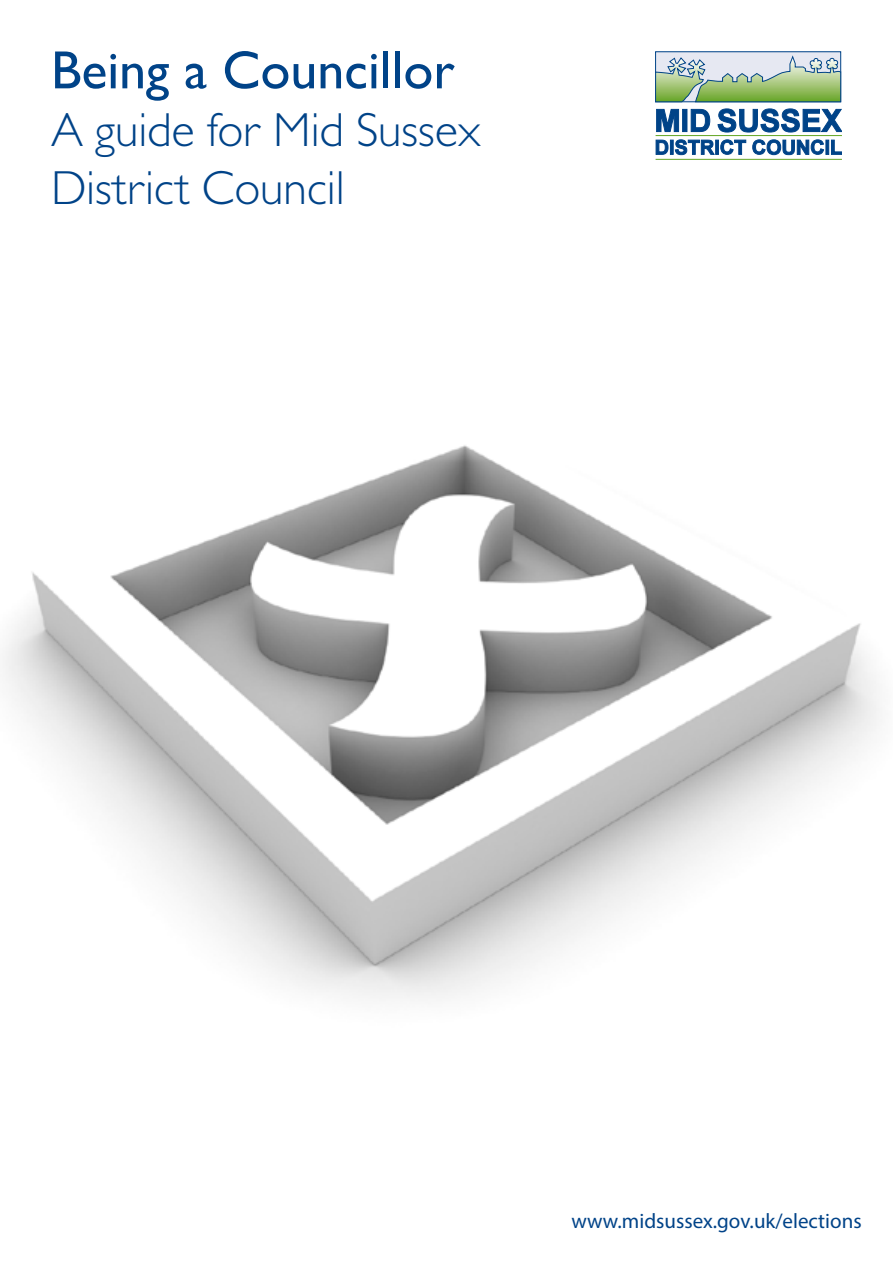
<style>
.page{position:relative;width:893px;height:1263px;background:#fff}
.page>*{position:absolute;margin:0;border:0;box-sizing:border-box;transform-origin:0 0}
.t1{font:54px "Gill Sans";color:#004388}
.t2{font:300 48px/57.6px "Gill Sans";color:#004388}
.t3{font:21px "Myriad Pro";color:#004388}
</style>
<div class="page">
<img style="left:3px;top:445px;width:877px;height:554px">
<div style="left:656px;top:52px;width:185px;height:50px;background:#e6e8f2"></div>
<div style="left:655px;top:51px;width:186px;height:51px;border:1px solid #004388"></div>
<svg style="left:656px;top:109px;width:186px;height:46px"></svg>
<hr style="left:656px;top:159px;width:186px;height:1px;background:#62a522">
<svg style="left:655px;top:55px;width:186px;height:48px"></svg>
<p class="t1" style="left:51px;top:39px;width:405px">Being a Councillor</p>
<p class="t2" style="left:51px;top:100px;width:431px">A guide for Mid Sussex<br>District Council</p>
<p class="t3" style="left:571px;top:1208px;width:292px">www.midsussex.gov.uk/elections</p>
</div>
